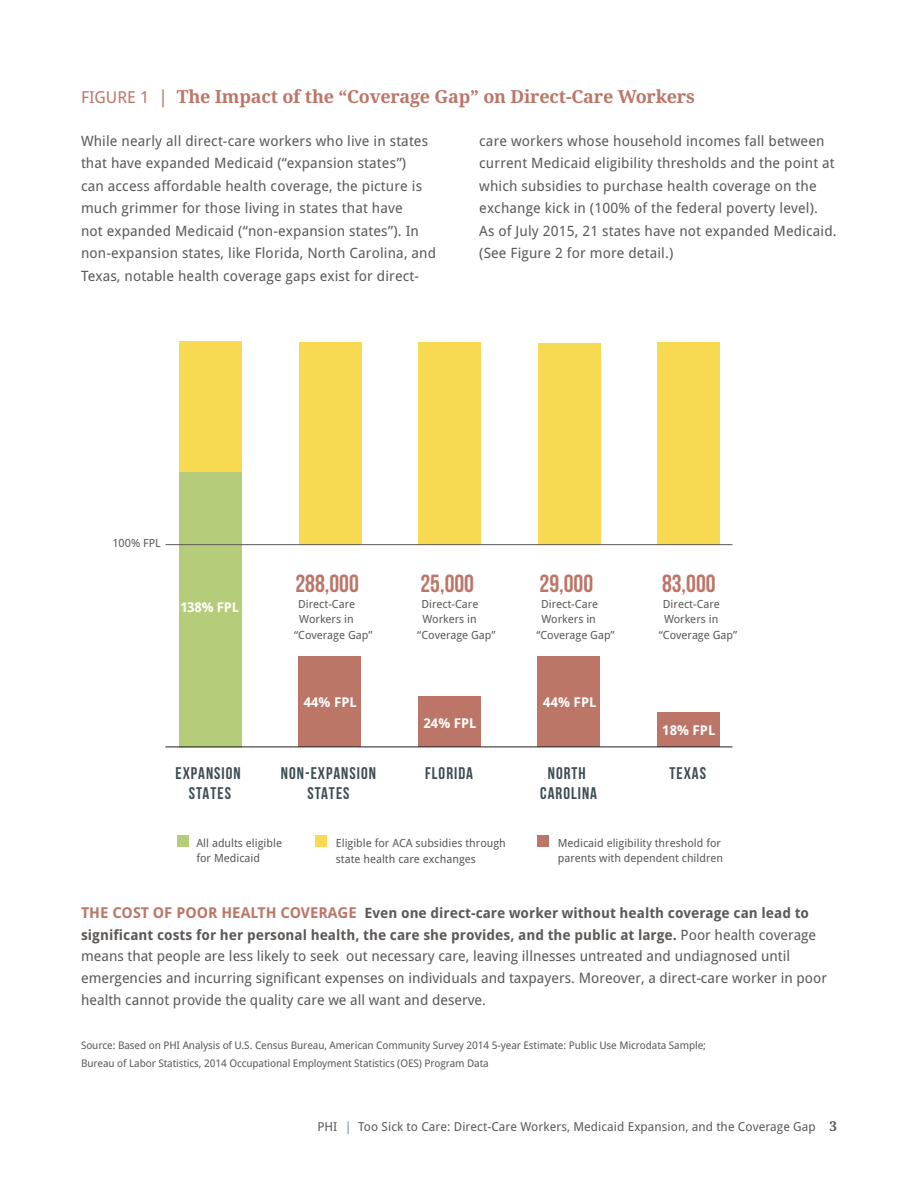
<style>
.page{position:relative;width:918px;height:1188px;background:#fff}
.page>*{position:absolute;margin:0;border:0;box-sizing:border-box;transform-origin:0 0}
.t1{font:700 24.75px "Bebas Neue";color:#bc7668}
.t2{font:700 18px "Droid Serif";letter-spacing:-.01em;color:#bc7668}
.t3{font:700 16.8px/20.2px "Bebas Neue";letter-spacing:.06em;color:#3d4d53;text-align:center}
.t4{font:14.25px/22.5px "Droid Sans";letter-spacing:.01em;color:#5c5957}
.t5{font:700 13.5px "Droid Sans";color:#fff}
.t6{font:12.3px "Droid Sans";letter-spacing:.005em;color:#5c5957}
.t7{font:11.25px/15.8px "Droid Sans";color:#5c5957}
.t8{font:10.5px/18px "Droid Sans";letter-spacing:-.01em;color:#5c5957}
.s1{font-family:"Droid Sans";font-weight:400;font-size:16.5px}
.s2{font-weight:700;font-size:15px;color:#bc7668}
.s3{font-weight:700}
.s4{color:#5c879c}
.s5{font-family:"Droid Serif";font-weight:700;font-size:13.5px}
</style>
<div class="page">
<div style="left:299px;top:342px;width:62px;height:203px;background:#f8d952"></div>
<div style="left:418px;top:342px;width:63px;height:203px;background:#f8d952"></div>
<div style="left:658px;top:342px;width:62px;height:203px;background:#f8d952"></div>
<div style="left:538px;top:344px;width:62px;height:201px;background:#f8d952"></div>
<div style="left:179px;top:341px;width:62px;height:406px;background:#f8d952"></div>
<div style="left:418px;top:696px;width:62px;height:51px;background:#bc7668"></div>
<div style="left:538px;top:657px;width:62px;height:90px;background:#bc7668"></div>
<div style="left:657px;top:713px;width:62px;height:34px;background:#bc7668"></div>
<div style="left:299px;top:657px;width:62px;height:90px;background:#bc7668"></div>
<div style="left:179px;top:472px;width:62px;height:275px;background:#b5cc7a"></div>
<hr style="left:165px;top:544px;width:567px;height:1px;background:#5c5957">
<hr style="left:165px;top:747px;width:567px;height:1px;background:#231f20">
<div style="left:177px;top:836px;width:12px;height:11px;background:#b5cc7a"></div>
<div style="left:315px;top:836px;width:12px;height:11px;background:#f8d952"></div>
<div style="left:538px;top:836px;width:11px;height:11px;background:#bc7668"></div>
<p class="t2" style="left:81px;top:86px;width:615px"><span class="s1">FIGURE 1</span> | The Impact of the “Coverage Gap” on Direct-Care Workers</p>
<p class="t4" style="left:81px;top:130px;width:357px">While nearly all direct-care workers who live in states that have expanded Medicaid (“expansion states”)<br>can access affordable health coverage, the picture is much grimmer for those living in states that have<br>not expanded Medicaid (“non-expansion states”). In non-expansion states, like Florida, North Carolina, and Texas, notable health coverage gaps exist for direct-</p>
<p class="t4" style="left:479px;top:130px;width:359px">care workers whose household incomes fall between current Medicaid eligibility thresholds and the point at which subsidies to purchase health coverage on the exchange kick in (100% of the federal poverty level).<br>As of July 2015, 21 states have not expanded Medicaid. (See Figure 2 for more detail.)</p>
<p class="t7" style="left:112px;top:535px;width:50px">100% FPL</p>
<p class="t5" style="left:180px;top:599px;width:60px">138% FPL</p>
<h1 class="t1" style="left:296px;top:569px;width:65px">288,000</h1>
<p class="t7" style="left:298px;top:596px;width:59px">Direct-Care</p>
<p class="t7" style="left:299px;top:612px;width:56px">Workers in</p>
<p class="t7" style="left:294px;top:627px;width:80px">“Coverage Gap”</p>
<h1 class="t1" style="left:421px;top:569px;width:55px">25,000</h1>
<p class="t7" style="left:421px;top:596px;width:59px">Direct-Care</p>
<p class="t7" style="left:422px;top:612px;width:56px">Workers in</p>
<p class="t7" style="left:417px;top:627px;width:80px">“Coverage Gap”</p>
<h1 class="t1" style="left:540px;top:569px;width:55px">29,000</h1>
<p class="t7" style="left:541px;top:596px;width:59px">Direct-Care</p>
<p class="t7" style="left:542px;top:612px;width:56px">Workers in</p>
<p class="t7" style="left:536px;top:627px;width:80px">“Coverage Gap”</p>
<h1 class="t1" style="left:662px;top:569px;width:55px">83,000</h1>
<p class="t7" style="left:663px;top:596px;width:59px">Direct-Care</p>
<p class="t7" style="left:664px;top:612px;width:56px">Workers in</p>
<p class="t7" style="left:659px;top:627px;width:80px">“Coverage Gap”</p>
<p class="t5" style="left:304px;top:694px;width:54px">44% FPL</p>
<p class="t5" style="left:543px;top:694px;width:54px">44% FPL</p>
<p class="t5" style="left:423px;top:715px;width:54px">24% FPL</p>
<p class="t5" style="left:662px;top:722px;width:54px">18% FPL</p>
<p class="t3" style="left:175px;top:763px;width:67px">EXPANSION<br>STATES</p>
<p class="t3" style="left:281px;top:763px;width:96px">NON-EXPANSION<br>STATES</p>
<p class="t3" style="left:425px;top:763px;width:50px">FLORIDA</p>
<p class="t3" style="left:540px;top:763px;width:58px">NORTH<br>CAROLINA</p>
<p class="t3" style="left:669px;top:763px;width:38px">TEXAS</p>
<p class="t7" style="left:196px;top:835px;width:87px">All adults eligible for Medicaid</p>
<p class="t7" style="left:336px;top:835px;width:172px">Eligible for ACA subsidies through state health care exchanges</p>
<p class="t7" style="left:558px;top:835px;width:167px">Medicaid eligibility threshold for parents with dependent children</p>
<p class="t4" style="left:81px;top:902px;width:748px;line-height:21.8px"><span class="s2">THE COST OF POOR HEALTH COVERAGE</span> <span class="s3">Even one direct-care worker without health coverage can lead to significant costs for her personal health, the care she provides, and the public at large.</span> Poor health coverage means that people are less likely to seek out necessary care, leaving illnesses untreated and undiagnosed until emergencies and incurring significant expenses on individuals and taxpayers. Moreover, a direct-care worker in poor health cannot provide the quality care we all want and deserve.</p>
<p class="t8" style="left:81px;top:1036px;width:627px">Source: Based on PHI Analysis of U.S. Census Bureau, American Community Survey 2014 5-year Estimate: Public Use Microdata Sample;<br>Bureau of Labor Statistics, 2014 Occupational Employment Statistics (OES) Program Data</p>
<p class="t6" style="left:317px;top:1119px;width:521px">PHI <span class="s4">|</span> Too Sick to Care: Direct-Care Workers, Medicaid Expansion, and the Coverage Gap <span class="s5">3</span></p>
</div>
